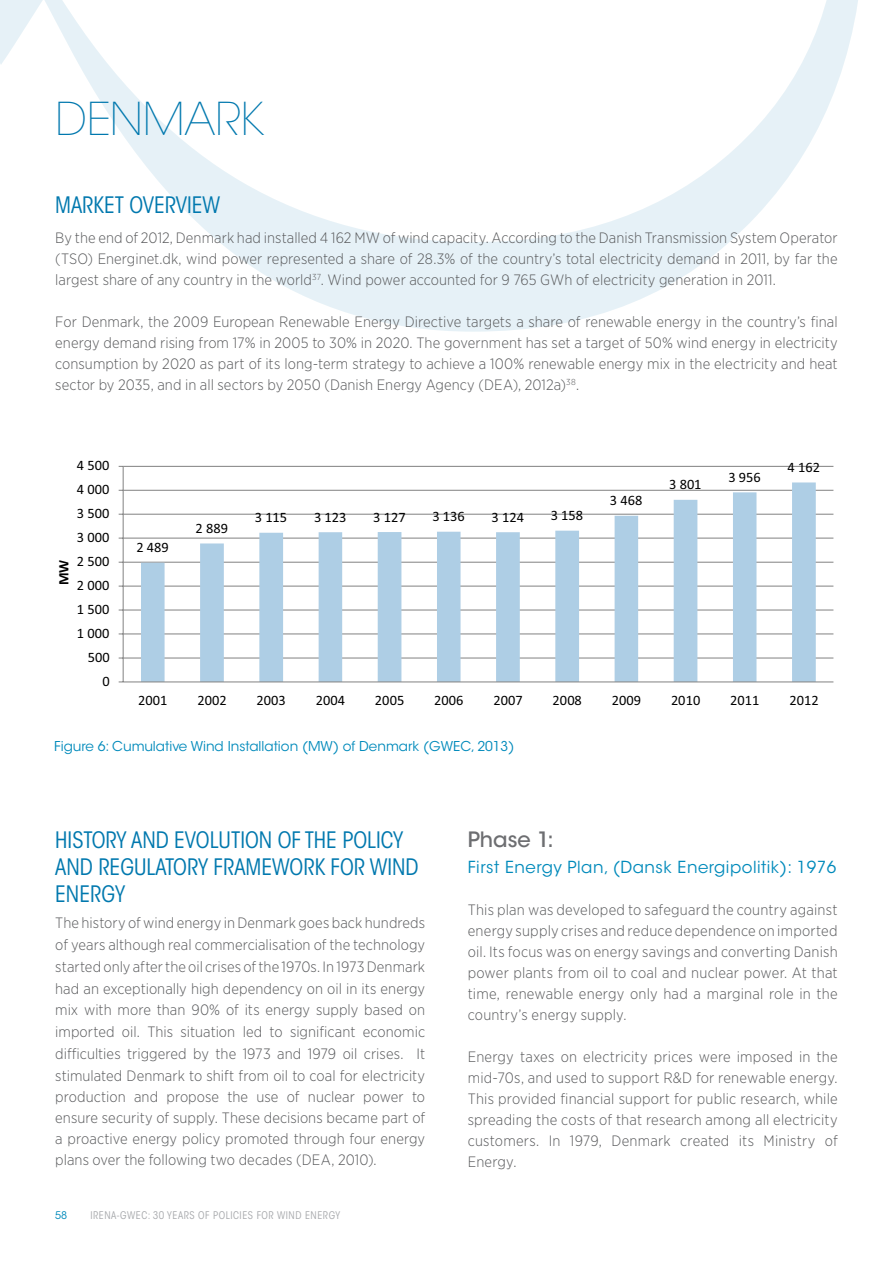
<style>
.page{position:relative;width:893px;height:1263px;background:#fff}
.page>*{position:absolute;margin:0;border:0;box-sizing:border-box;transform-origin:0 0}
.t1{font:200 45px "ITC Avant Garde Std";letter-spacing:-.005em;color:#0078ae}
.t2{font:condensed 22.5px/27px "ITC Avant Garde Std";color:#0078ae}
.t3{font:500 21px "ITC Avant Garde Std";color:#6d6e71}
.t4{font:16.5px "ITC Avant Garde Std";letter-spacing:.03em;color:#008abb}
.t5{font:300 15px/21px "Gotham Narrow";letter-spacing:.005em;color:#58595b;text-align:justify}
.t6{font:14.4px "Calibri";color:#010101}
.t7{font:700 14.4px "Calibri";color:#010101}
.t8{font:13.5px "ITC Avant Garde Std";color:#008abb}
.t9{font:condensed 10.5px "ITC Avant Garde Std";letter-spacing:.05em;color:#a7a9ac}
.t10{font:10.5px "ITC Avant Garde Std";color:#008abb}
</style>
<div class="page">
<svg style="left:0;top:0;width:858px;height:332px"></svg>
<hr style="left:123px;top:466px;width:710px;height:1px;background:#868686">
<hr style="left:123px;top:490px;width:710px;height:1px;background:#868686">
<hr style="left:123px;top:514px;width:710px;height:1px;background:#868686">
<hr style="left:123px;top:538px;width:710px;height:1px;background:#868686">
<hr style="left:123px;top:562px;width:710px;height:1px;background:#868686">
<hr style="left:123px;top:586px;width:710px;height:1px;background:#868686">
<hr style="left:123px;top:609px;width:710px;height:1px;background:#868686">
<hr style="left:123px;top:633px;width:710px;height:1px;background:#868686">
<hr style="left:123px;top:657px;width:710px;height:1px;background:#868686">
<svg style="left:141px;top:482px;width:675px;height:199px"></svg>
<hr style="left:123px;top:466px;width:1px;height:216px;background:#868686">
<hr style="left:123px;top:681px;width:710px;height:1px;background:#868686">
<h1 class="t1" style="left:55px;top:93px;width:210px">DENMARK</h1>
<h2 class="t2" style="left:55px;top:192px;width:166px">MARKET OVERVIEW</h2>
<p class="t5" style="left:55px;top:227px;width:784px">By the end of 2012, Denmark had installed 4 162 MW of wind capacity. According to the Danish Transmission System Operator (TSO) Energinet.dk, wind power represented a share of 28.3% of the country’s total electricity demand in 2011, by far the largest share of any country in the world<sup>37</sup>. Wind power accounted for 9 765 GWh of electricity generation in 2011.</p>
<p class="t5" style="left:55px;top:311px;width:784px">For Denmark, the 2009 European Renewable Energy Directive targets a share of renewable energy in the country’s final energy demand rising from 17% in 2005 to 30% in 2020. The government has set a target of 50% wind energy in electricity consumption by 2020 as part of its long-term strategy to achieve a 100% renewable energy mix in the electricity and heat sector by 2035, and in all sectors by 2050 (Danish Energy Agency (DEA), 2012a)<sup>38</sup>.</p>
<p class="t7" style="left:55px;top:585px;width:27px;rotate:-90deg">MW</p>
<p class="t6" style="left:77px;top:457px;width:34px">4 500</p>
<p class="t6" style="left:77px;top:480px;width:34px">4 000</p>
<p class="t6" style="left:77px;top:504px;width:34px">3 500</p>
<p class="t6" style="left:77px;top:528px;width:34px">3 000</p>
<p class="t6" style="left:77px;top:552px;width:34px">2 500</p>
<p class="t6" style="left:77px;top:576px;width:34px">2 000</p>
<p class="t6" style="left:77px;top:600px;width:34px">1 500</p>
<p class="t6" style="left:77px;top:624px;width:34px">1 000</p>
<p class="t6" style="left:88px;top:648px;width:24px">500</p>
<p class="t6" style="left:103px;top:672px;width:9px">0</p>
<p class="t6" style="left:136px;top:538px;width:34px">2 489</p>
<p class="t6" style="left:196px;top:519px;width:34px">2 889</p>
<p class="t6" style="left:255px;top:508px;width:34px">3 115</p>
<p class="t6" style="left:314px;top:508px;width:34px">3 123</p>
<p class="t6" style="left:373px;top:508px;width:34px">3 127</p>
<p class="t6" style="left:432px;top:507px;width:34px">3 136</p>
<p class="t6" style="left:492px;top:508px;width:34px">3 124</p>
<p class="t6" style="left:551px;top:506px;width:34px">3 158</p>
<p class="t6" style="left:610px;top:491px;width:34px">3 468</p>
<p class="t6" style="left:669px;top:475px;width:34px">3 801</p>
<p class="t6" style="left:728px;top:468px;width:34px">3 956</p>
<p class="t6" style="left:787px;top:458px;width:34px">4 162</p>
<p class="t6" style="left:138px;top:691px;width:31px">2001</p>
<p class="t6" style="left:197px;top:691px;width:31px">2002</p>
<p class="t6" style="left:257px;top:691px;width:31px">2003</p>
<p class="t6" style="left:316px;top:691px;width:31px">2004</p>
<p class="t6" style="left:375px;top:691px;width:31px">2005</p>
<p class="t6" style="left:434px;top:691px;width:31px">2006</p>
<p class="t6" style="left:493px;top:691px;width:31px">2007</p>
<p class="t6" style="left:553px;top:691px;width:31px">2008</p>
<p class="t6" style="left:612px;top:691px;width:31px">2009</p>
<p class="t6" style="left:671px;top:691px;width:31px">2010</p>
<p class="t6" style="left:730px;top:691px;width:31px">2011</p>
<p class="t6" style="left:789px;top:691px;width:31px">2012</p>
<p class="t8" style="left:54px;top:738px;width:462px">Figure 6: Cumulative Wind Installation (MW) of Denmark (GWEC, 2013)</p>
<h2 class="t2" style="left:55px;top:826px;width:365px">HISTORY AND EVOLUTION OF THE POLICY<br>AND REGULATORY FRAMEWORK FOR WIND<br>ENERGY</h2>
<p class="t5" style="left:55px;top:912px;width:371px;line-height:21.6px">The history of wind energy in Denmark goes back hundreds of years although real commercialisation of the technology started only after the oil crises of the 1970s. In 1973 Denmark had an exceptionally high dependency on oil in its energy mix with more than 90% of its energy supply based on imported oil. This situation led to significant economic difficulties triggered by the 1973 and 1979 oil crises. It stimulated Denmark to shift from oil to coal for electricity production and propose the use of nuclear power to ensure security of supply. These decisions became part of a proactive energy policy promoted through four energy plans over the following two decades (DEA, 2010).</p>
<p class="t10" style="left:55px;top:1209px;width:14px">58</p>
<p class="t9" style="left:90px;top:1209px;width:251px">IRENA-GWEC: 30 YEARS OF POLICIES FOR WIND ENERGY</p>
<h3 class="t3" style="left:468px;top:826px;width:88px">Phase 1:</h3>
<p class="t4" style="left:468px;top:857px;width:370px">First Energy Plan, (Dansk Energipolitik): 1976</p>
<p class="t5" style="left:468px;top:899px;width:371px">This plan was developed to safeguard the country against energy supply crises and reduce dependence on imported oil. Its focus was on energy savings and converting Danish power plants from oil to coal and nuclear power. At that time, renewable energy only had a marginal role in the country’s energy supply.</p>
<p class="t5" style="left:468px;top:1046px;width:371px">Energy taxes on electricity prices were imposed in the mid-70s, and used to support R&amp;D for renewable energy.<br>This provided financial support for public research, while spreading the costs of that research among all electricity customers. In 1979, Denmark created its Ministry of Energy.</p>
</div>
